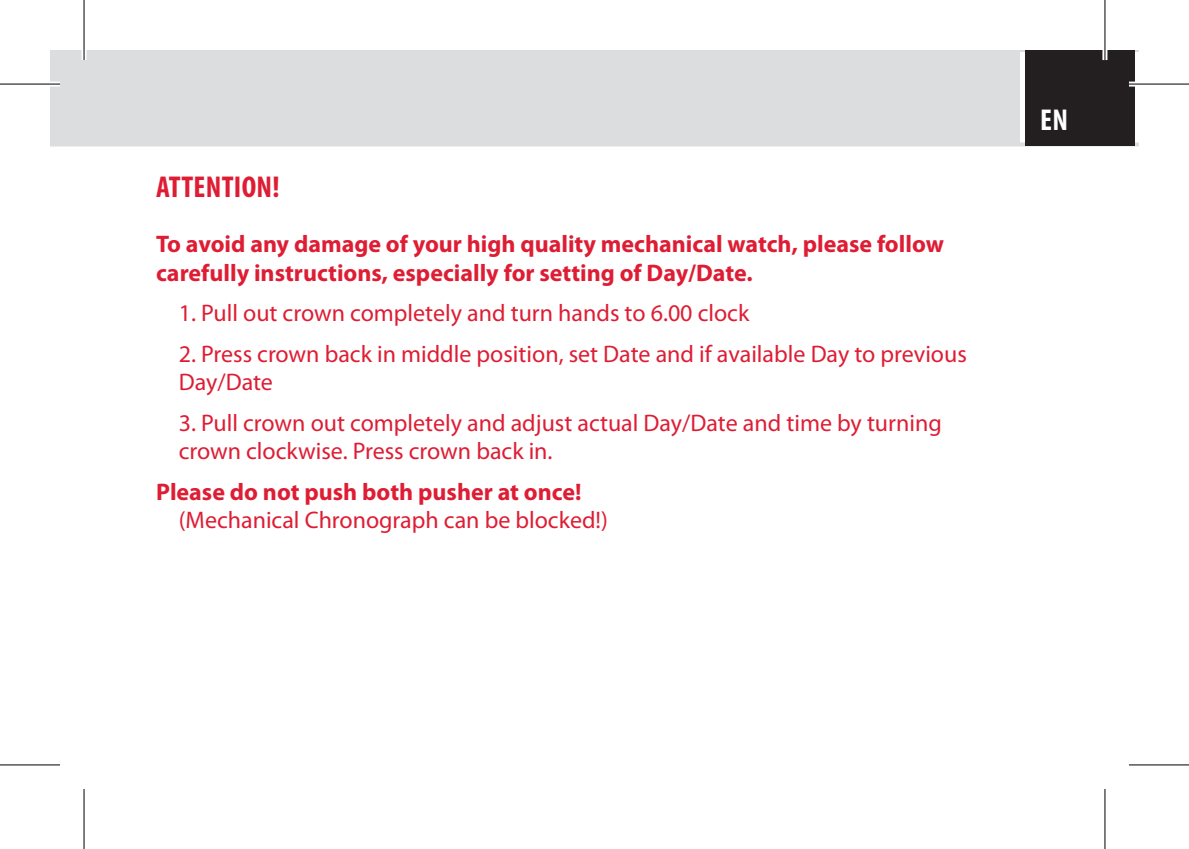
<style>
.page{position:relative;width:1189px;height:849px;background:#fff}
.page>*{position:absolute;margin:0;border:0;box-sizing:border-box;transform-origin:0 0}
.t1{font:700 condensed 30.4px "Myriad Pro";letter-spacing:.01em;color:#de1d34}
.t2{font:700 condensed 30.4px "Myriad Pro";color:#fff}
.t3{font:24px/28.8px "Myriad Pro";color:#de1d34}
.t4{font:700 24px/28.8px "Myriad Pro";color:#de1d34}
</style>
<div class="page">
<div style="left:50px;top:50px;width:969px;height:96px;background:#dcdddf"></div>
<div style="left:1025px;top:50px;width:110px;height:96px;background:#231f20"></div>
<div style="left:0;top:82px;width:60px;height:5px;background:#fff"></div>
<div style="left:1128px;top:82px;width:60px;height:5px;background:#fff"></div>
<svg style="left:0;top:765px;width:60px;height:1px"></svg>
<svg style="left:1129px;top:765px;width:59px;height:1px"></svg>
<hr style="left:82px;top:0;width:4px;height:60px;background:#fff">
<svg style="left:1102px;top:0;width:5px;height:60px"></svg>
<svg style="left:1105px;top:789px;width:1px;height:59px"></svg>
<hr style="left:0;top:83px;width:60px;height:2px;background:#000">
<hr style="left:1128px;top:83px;width:60px;height:2px;background:#000">
<hr style="left:0;top:764px;width:60px;height:1px;background:#000">
<hr style="left:1128px;top:764px;width:60px;height:1px;background:#000">
<hr style="left:83px;top:0;width:2px;height:60px;background:#000">
<hr style="left:83px;top:788px;width:2px;height:60px;background:#000">
<hr style="left:1104px;top:0;width:1px;height:60px;background:#000">
<hr style="left:1104px;top:788px;width:1px;height:60px;background:#000">
<p class="t1" style="left:156px;top:168px;width:125px">ATTENTION!</p>
<p class="t4" style="left:156px;top:229px;width:789px">To avoid any damage of your high quality mechanical watch, please follow carefully instructions, especially for setting of Day/Date.</p>
<p class="t3" style="left:179px;top:298px;width:572px">1. Pull out crown completely and turn hands to 6.00 clock</p>
<p class="t3" style="left:179px;top:338px;width:789px">2. Press crown back in middle position, set Date and if available Day to previous<br>Day/Date</p>
<p class="t3" style="left:179px;top:407px;width:764px">3. Pull crown out completely and adjust actual Day/Date and time by turning crown clockwise. Press crown back in.</p>
<p class="t4" style="left:156px;top:476px;width:427px">Please do not push both pusher at once!</p>
<p class="t3" style="left:179px;top:505px;width:430px">(Mechanical Chronograph can be blocked!)</p>
<p class="t2" style="left:1040px;top:101px;width:29px">EN</p>
</div>
